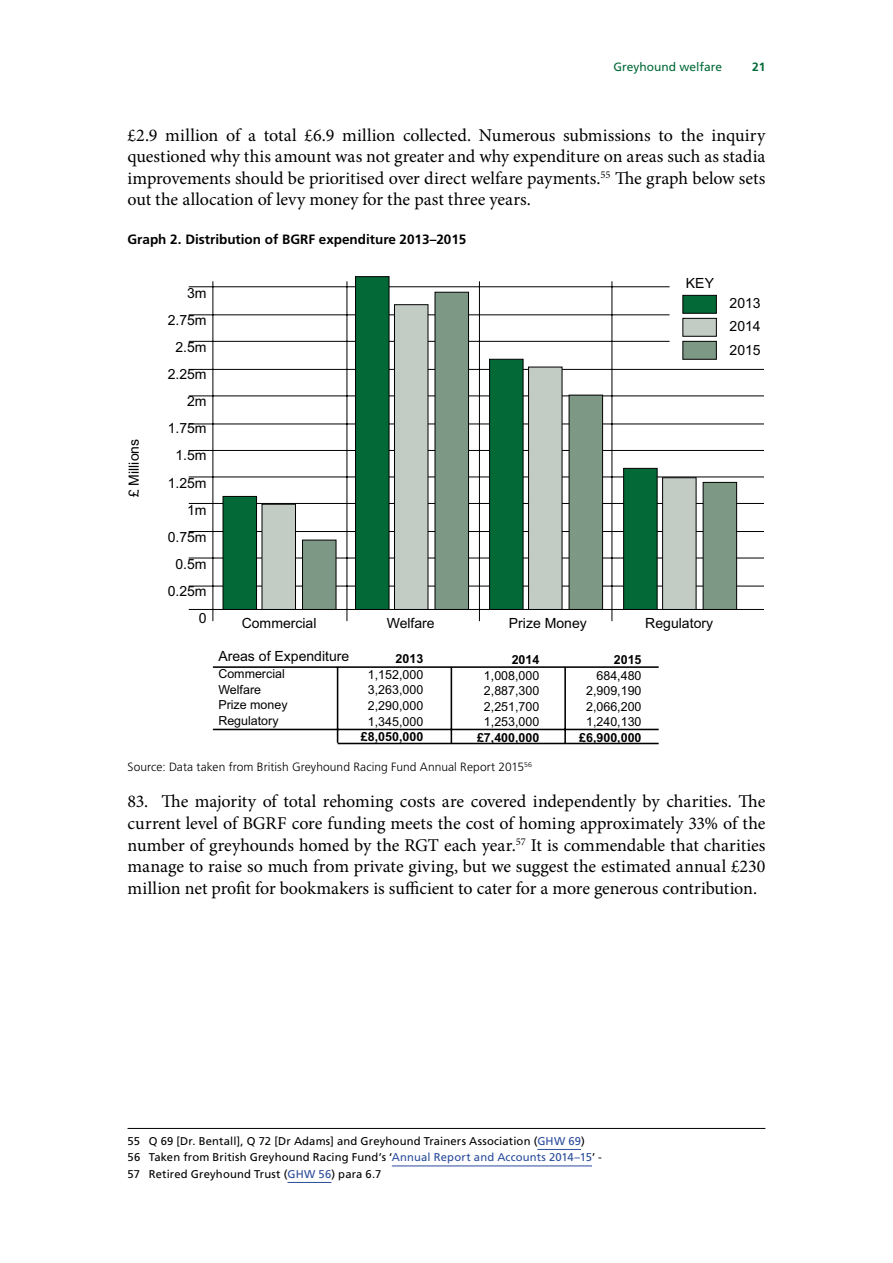
<style>
.page{position:relative;width:893px;height:1263px;background:#fff}
.page>*{position:absolute;margin:0;border:0;box-sizing:border-box;transform-origin:0 0}
.t1{font:18px/21.6px "Minion Pro";letter-spacing:-.01em;color:#000;text-align:justify}
.t2{font:14.1px/27.2px "Arial";color:#000;text-align:justify}
.t3{font:700 13.5px "Frutiger LT Std";color:#000}
.t4{font:12.45px/15.6px "Arial";color:#000;text-align:right}
.Source{font:300 12px "Frutiger LT Std";letter-spacing:.005em;color:#000}
.t5{font:12px "Frutiger LT Std";color:#026937}
.t6{font:700 12px "Frutiger LT Std";color:#026937}
.Footnote_text{font:11.25px "Frutiger LT Std";letter-spacing:.015em;color:#000}
.s1{font-weight:700}
.s2{color:#2a4b9b}
</style>
<div class="page">
<hr style="left:189px;top:286px;width:481px;height:1px;background:#000">
<hr style="left:189px;top:315px;width:481px;height:1px;background:#000">
<hr style="left:189px;top:341px;width:481px;height:1px;background:#000">
<hr style="left:189px;top:369px;width:575px;height:1px;background:#000">
<hr style="left:189px;top:396px;width:575px;height:1px;background:#000">
<hr style="left:189px;top:424px;width:575px;height:1px;background:#000">
<hr style="left:189px;top:450px;width:575px;height:1px;background:#000">
<hr style="left:189px;top:477px;width:575px;height:1px;background:#000">
<hr style="left:189px;top:503px;width:575px;height:1px;background:#000">
<hr style="left:189px;top:531px;width:575px;height:1px;background:#000">
<hr style="left:189px;top:558px;width:575px;height:1px;background:#000">
<hr style="left:189px;top:586px;width:575px;height:1px;background:#000">
<hr style="left:189px;top:609px;width:575px;height:1px;background:#000">
<hr style="left:213px;top:281px;width:1px;height:340px;background:#000">
<hr style="left:347px;top:281px;width:1px;height:340px;background:#000">
<hr style="left:479px;top:281px;width:1px;height:340px;background:#000">
<hr style="left:612px;top:281px;width:1px;height:340px;background:#000">
<div style="left:223px;top:496px;width:34px;height:114px;background:#026937;border:1px solid #000"></div>
<div style="left:262px;top:504px;width:34px;height:106px;background:#c2ccc5;border:1px solid #000"></div>
<div style="left:302px;top:540px;width:34px;height:70px;background:#7d9885;border:1px solid #000"></div>
<div style="left:355px;top:276px;width:34px;height:334px;background:#026937;border:1px solid #000"></div>
<div style="left:394px;top:304px;width:34px;height:306px;background:#c2ccc5;border:1px solid #000"></div>
<div style="left:435px;top:292px;width:34px;height:318px;background:#7d9885;border:1px solid #000"></div>
<div style="left:489px;top:359px;width:34px;height:251px;background:#026937;border:1px solid #000"></div>
<div style="left:528px;top:367px;width:34px;height:243px;background:#c2ccc5;border:1px solid #000"></div>
<div style="left:569px;top:395px;width:34px;height:215px;background:#7d9885;border:1px solid #000"></div>
<div style="left:623px;top:468px;width:34px;height:142px;background:#026937;border:1px solid #000"></div>
<div style="left:662px;top:477px;width:34px;height:133px;background:#c2ccc5;border:1px solid #000"></div>
<div style="left:703px;top:482px;width:34px;height:128px;background:#7d9885;border:1px solid #000"></div>
<div style="left:683px;top:295px;width:34px;height:18px;background:#026937;border:1px solid #000"></div>
<div style="left:683px;top:318px;width:34px;height:18px;background:#c2ccc5;border:1px solid #000"></div>
<div style="left:683px;top:341px;width:34px;height:18px;background:#7d9885;border:1px solid #000"></div>
<hr style="left:213px;top:729px;width:446px;height:1px;background:#000">
<hr style="left:338px;top:743px;width:321px;height:1px;background:#000">
<hr style="left:213px;top:666px;width:446px;height:2px;background:#000">
<hr style="left:337px;top:667px;width:1px;height:76px;background:#000">
<hr style="left:451px;top:667px;width:1px;height:76px;background:#000">
<hr style="left:564px;top:667px;width:2px;height:76px;background:#000">
<hr style="left:128px;top:1128px;width:637px;height:1px;background:#000">
<hr style="left:537px;top:1149px;width:44px;height:1px;background:#2a4b9b">
<hr style="left:392px;top:1165px;width:200px;height:1px;background:#2a4b9b">
<hr style="left:287px;top:1182px;width:44px;height:1px;background:#2a4b9b">
<p class="t5" style="left:613px;top:59px;width:110px">Greyhound welfare</p>
<p class="t6" style="left:752px;top:59px;width:15px">21</p>
<p class="t1" style="left:128px;top:124px;width:639px">£2.9 million of a total £6.9 million collected. Numerous submissions to the inquiry questioned why this amount was not greater and why expenditure on areas such as stadia improvements should be prioritised over direct welfare payments.<sup>55</sup> The graph below sets out the allocation of levy money for the past three years.</p>
<p class="t3" style="left:128px;top:232px;width:340px">Graph 2. Distribution of BGRF expenditure 2013–2015</p>
<p class="t2" style="left:686px;top:269px;width:30px">KEY</p>
<p class="t2" style="left:730px;top:291px;width:33px;line-height:23.4px">2013<br>2014<br>2015</p>
<p class="t2" style="left:168px;top:279px;width:40px;text-align:right">3m<br>2.75m<br>2.5m<br>2.25m<br>2m<br>1.75m<br>1.5m<br>1.25m<br>1m<br>0.75m<br>0.5m<br>0.25m<br>0</p>
<p class="t2" style="left:120px;top:497px;width:60px;rotate:-90deg">£ Millions</p>
<p class="t2" style="left:242px;top:610px;width:76px">Commercial</p>
<p class="t2" style="left:387px;top:610px;width:50px">Welfare</p>
<p class="t2" style="left:509px;top:610px;width:79px">Prize Money</p>
<p class="t2" style="left:645px;top:610px;width:69px">Regulatory</p>
<p class="t2" style="left:218px;top:642px;width:132px">Areas of Expenditure</p>
<p class="t4" style="left:218px;top:666px;width:71px;text-align:left">Commercial<br>Welfare<br>Prize money<br>Regulatory</p>
<p class="t4" style="left:361px;top:651px;width:64px"><span class="s1">2013<br></span>1,152,000<br>3,263,000<br>2,290,000<br>1,345,000 <span class="s1">£8,050,000</span></p>
<p class="t4" style="left:477px;top:652px;width:64px"><span class="s1">2014<br></span>1,008,000<br>2,887,300<br>2,251,700<br>1,253,000 <span class="s1">£7,400,000</span></p>
<p class="t4" style="left:579px;top:652px;width:64px"><span class="s1">2015<br></span>684,480<br>2,909,190<br>2,066,200<br>1,240,130 <span class="s1">£6,900,000</span></p>
<p class="Source" style="left:128px;top:760px;width:406px">Source: Data taken from British Greyhound Racing Fund Annual Report 2015<sup>56</sup></p>
<p class="t1" style="left:128px;top:791px;width:639px">83. The majority of total rehoming costs are covered independently by charities. The current level of BGRF core funding meets the cost of homing approximately 33% of the number of greyhounds homed by the RGT each year.<sup>57</sup> It is commendable that charities manage to raise so much from private giving, but we suggest the estimated annual £230 million net profit for bookmakers is sufficient to cater for a more generous contribution.</p>
<p class="Footnote_text" style="left:128px;top:1134px;width:459px">55 Q 69 [Dr. Bentall], Q 72 [Dr Adams] and Greyhound Trainers Association (<span class="s2">GHW 69</span>)</p>
<p class="Footnote_text" style="left:128px;top:1151px;width:476px">56 Taken from British Greyhound Racing Fund’s ‘<span class="s2">Annual Report and Accounts 2014–15</span>’ -</p>
<p class="Footnote_text" style="left:128px;top:1167px;width:255px">57 Retired Greyhound Trust (<span class="s2">GHW 56</span>) para 6.7</p>
</div>
